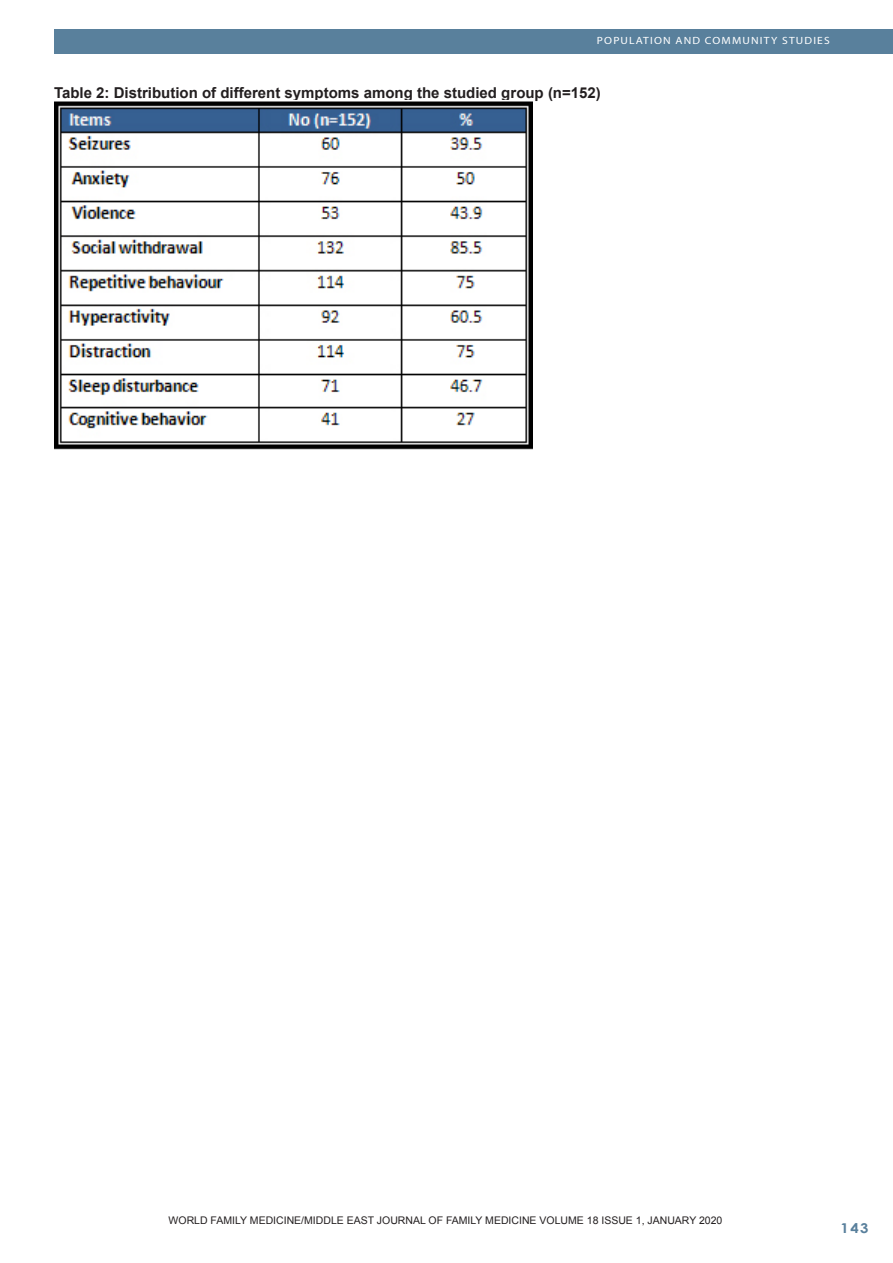
<style>
.page{position:relative;width:893px;height:1263px;background:#fff}
.page>*{position:absolute;margin:0;border:0;box-sizing:border-box;transform-origin:0 0}
.Footnote_Text{font:700 15px "Arial";color:#231f20}
.t1{font:700 13.5px "Century Gothic";color:#59809c;scale:1.1 1}
.Footnote_Text-2{font:10.5px "Arial";color:#231f20}
.t2{font:10.5px "Myriad";letter-spacing:.1em;color:#fff;scale:1.1 1}
</style>
<div class="page">
<div style="left:54px;top:30px;width:839px;height:24px;background:#59809c"></div>
<img style="left:54px;top:101px;width:478px;height:349px">
<p class="t2" style="left:597px;top:35px;width:213px">POPULATION AND COMMUNITY STUDIES</p>
<p class="Footnote_Text" style="left:54px;top:83px;width:548px">Table 2: Distribution of different symptoms among the studied group (n=152)</p>
<p class="Footnote_Text-2" style="left:169px;top:1214px;width:555px">WORLD FAMILY MEDICINE/MIDDLE EAST JOURNAL OF FAMILY MEDICINE VOLUME 18 ISSUE 1, JANUARY 2020</p>
<p class="t1" style="left:840px;top:1218px;width:27px">143</p>
</div>
